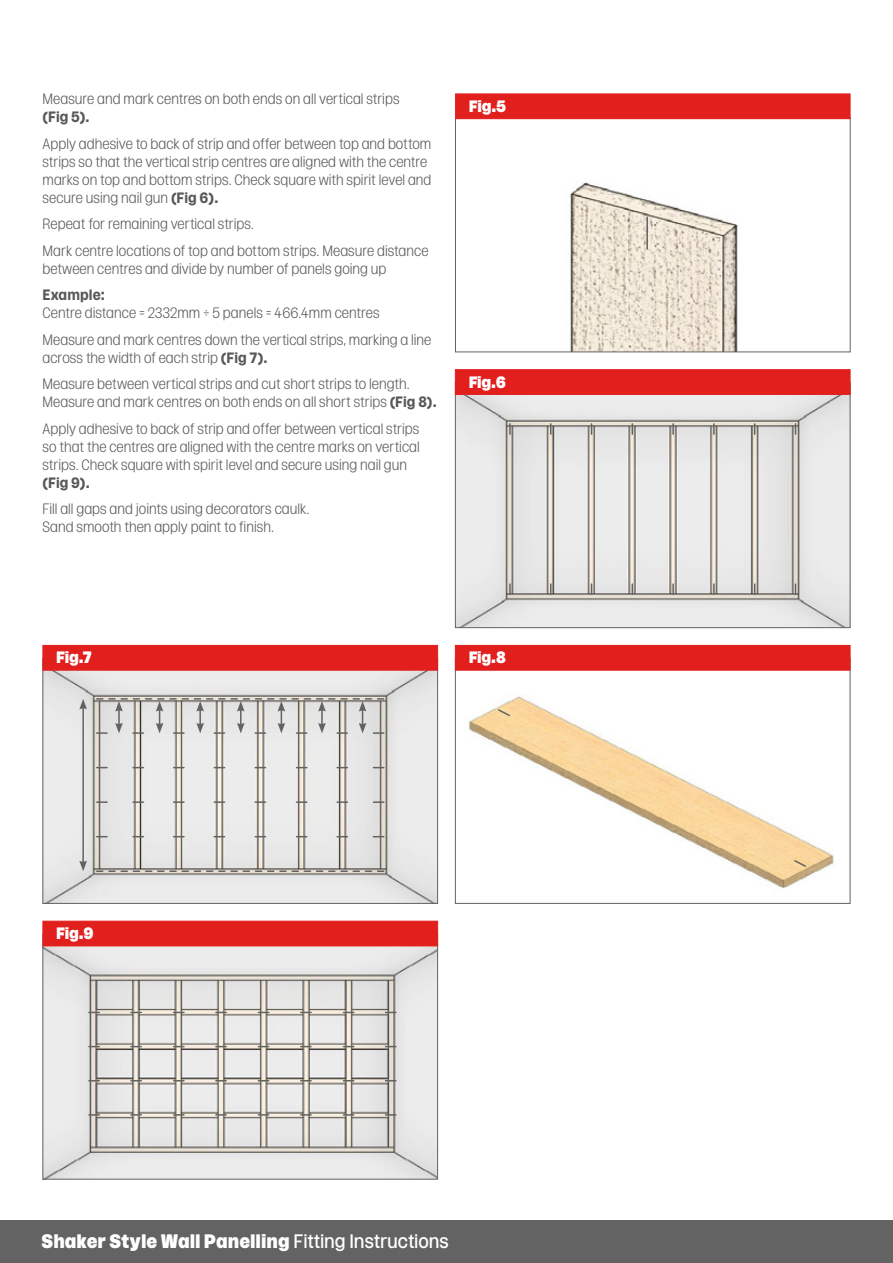
<style>
.page{position:relative;width:893px;height:1263px;background:#fff}
.page>*{position:absolute;margin:0;border:0;box-sizing:border-box;transform-origin:0 0}
.t1{font:900 19.5px "Rooster";letter-spacing:.005em;color:#fff}
.t2{font:900 16.5px "Rooster";letter-spacing:-.02em;color:#fff}
.t3{font:300 15px/18px "Rooster";color:#575756}
.t4{font:700 15px "Rooster";letter-spacing:.005em;color:#575756}
.s1{font-weight:700}
.s2{font-weight:400}
</style>
<div class="page">
<img style="left:45px;top:670px;width:391px;height:232px">
<svg style="left:97px;top:801px;width:10px;height:2px"></svg>
<svg style="left:133px;top:801px;width:10px;height:2px"></svg>
<svg style="left:174px;top:801px;width:10px;height:2px"></svg>
<svg style="left:214px;top:801px;width:11px;height:2px"></svg>
<svg style="left:255px;top:801px;width:11px;height:2px"></svg>
<svg style="left:337px;top:801px;width:10px;height:2px"></svg>
<svg style="left:296px;top:801px;width:11px;height:2px"></svg>
<svg style="left:373px;top:801px;width:11px;height:2px"></svg>
<img style="left:457px;top:119px;width:391px;height:231px">
<img style="left:457px;top:395px;width:391px;height:231px">
<img style="left:45px;top:946px;width:391px;height:231px">
<img style="left:457px;top:670px;width:391px;height:218px">
<div style="left:455px;top:94px;width:395px;height:25px;background:#e11f1d"></div>
<div style="left:43px;top:645px;width:395px;height:25px;background:#e11f1d"></div>
<div style="left:455px;top:369px;width:395px;height:26px;background:#e11f1d;border:1px solid #e11f1d"></div>
<div style="left:43px;top:921px;width:395px;height:25px;background:#e11f1d;border:1px solid #e11f1d"></div>
<div style="left:455px;top:645px;width:395px;height:25px;background:#e11f1d"></div>
<div style="left:0;top:1220px;width:893px;height:43px;background:#646363"></div>
<hr style="left:646px;top:217px;width:2px;height:32px;background:#646363">
<hr style="left:82px;top:707px;width:2px;height:156px;background:#646363">
<svg style="left:79px;top:861px;width:8px;height:10px"></svg>
<svg style="left:79px;top:699px;width:8px;height:10px"></svg>
<svg style="left:672px;top:584px;width:2px;height:10px"></svg>
<svg style="left:672px;top:424px;width:2px;height:10px"></svg>
<svg style="left:713px;top:584px;width:2px;height:10px"></svg>
<svg style="left:713px;top:424px;width:2px;height:10px"></svg>
<svg style="left:509px;top:584px;width:2px;height:10px"></svg>
<svg style="left:509px;top:424px;width:2px;height:10px"></svg>
<svg style="left:97px;top:698px;width:287px;height:36px;background:#cbc9c7"></svg>
<svg style="left:97px;top:870px;width:287px;height:2px"></svg>
<svg style="left:497px;top:708px;width:14px;height:9px"></svg>
<svg style="left:793px;top:859px;width:14px;height:9px"></svg>
<svg style="left:131px;top:1114px;width:10px;height:2px"></svg>
<svg style="left:174px;top:1114px;width:10px;height:2px"></svg>
<svg style="left:216px;top:1114px;width:10px;height:2px"></svg>
<svg style="left:258px;top:1114px;width:11px;height:2px"></svg>
<svg style="left:343px;top:1114px;width:11px;height:2px"></svg>
<svg style="left:89px;top:1114px;width:10px;height:2px"></svg>
<svg style="left:386px;top:1114px;width:10px;height:2px"></svg>
<svg style="left:301px;top:1114px;width:10px;height:2px"></svg>
<p class="t3" style="left:43px;top:90px;width:359px">Measure and mark centres on both ends on all vertical strips</p>
<p class="t4" style="left:43px;top:109px;width:49px">(Fig 5).</p>
<p class="t3" style="left:43px;top:134px;width:390px">Apply adhesive to back of strip and offer between top and bottom strips so that the vertical strip centres are aligned with the centre marks on top and bottom strips. Check square with spirit level and secure using nail gun <span class="s1">(Fig 6).</span></p>
<p class="t3" style="left:43px;top:211px;width:387px;line-height:26.5px">Repeat for remaining vertical strips.<br>Mark centre locations of top and bottom strips. Measure distance</p>
<p class="t3" style="left:43px;top:259px;width:345px">between centres and divide by number of panels going up</p>
<p class="t4" style="left:43px;top:287px;width:64px">Example:</p>
<p class="t3" style="left:43px;top:300px;width:390px;line-height:26.5px">Centre distance = 2332mm ÷ 5 panels = 466.4mm centres<br>Measure and mark centres down the vertical strips, marking a line</p>
<p class="t3" style="left:43px;top:344px;width:369px;line-height:26.5px">across the width of each strip <span class="s1">(Fig 7).<br></span>Measure between vertical strips and cut short strips to length.</p>
<p class="t3" style="left:43px;top:389px;width:396px;line-height:26.5px">Measure and mark centres on both ends on all short strips <span class="s1">(Fig 8).<br></span>Apply adhesive to back of strip and offer between vertical strips</p>
<p class="t3" style="left:43px;top:437px;width:379px">so that the centres are aligned with the centre marks on vertical strips. Check square with spirit level and secure using nail gun</p>
<p class="t4" style="left:43px;top:474px;width:49px">(Fig 9).</p>
<p class="t3" style="left:43px;top:500px;width:268px">Fill all gaps and joints using decorators caulk.<br>Sand smooth then apply paint to finish.</p>
<p class="t2" style="left:469px;top:97px;width:39px">Fig.5</p>
<p class="t2" style="left:469px;top:373px;width:39px">Fig.6</p>
<p class="t2" style="left:56px;top:649px;width:37px">Fig.7</p>
<p class="t2" style="left:469px;top:649px;width:39px">Fig.8</p>
<p class="t2" style="left:56px;top:925px;width:39px">Fig.9</p>
<h1 class="t1" style="left:41px;top:1231px;width:409px">Shaker Style Wall Panelling <span class="s2">Fitting Instructions</span></h1>
</div>
